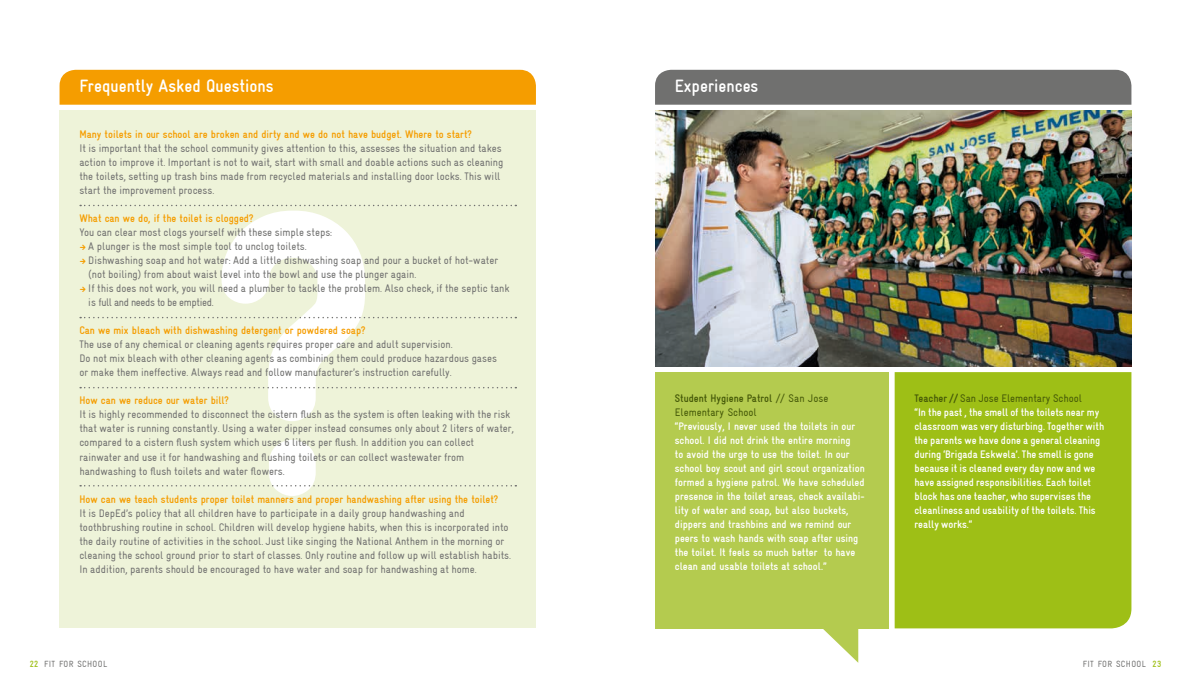
<style>
.page{position:relative;width:1191px;height:698px;background:#fff}
.page>*{position:absolute;margin:0;border:0;box-sizing:border-box;transform-origin:0 0}
.t1{font:700 391.3px "Gravur Condensed";color:#fff}
.t2{font:700 18px "Gravur Condensed";color:#fff}
.t3{font:11px/14px "Gravur Condensed";color:#70706f}
.t4{font:700 11px/14px "Gravur Condensed";color:#fff}
.t5{font:700 11px "Gravur Condensed";color:#f59d00}
.t6{font:11px/14px "Gravur Condensed";color:#455908}
.t7{font:9px "Gravur Condensed";letter-spacing:.04em;color:#70706f}
.s1{font-weight:700}
.s2{color:#455908}
.s3{font-weight:400;color:#455908}
.s4{font-weight:700;color:#9ebf16}
</style>
<div class="page">
<div style="left:60px;top:70px;width:476px;height:35px;background:#f59d00"></div>
<div style="left:60px;top:110px;width:476px;height:518px;background:#eef3d9"></div>
<svg style="left:217px;top:204px;width:153px;height:292px"></svg>
<svg style="left:80px;top:205px;width:436px;height:1px"></svg>
<svg style="left:80px;top:317px;width:436px;height:1px"></svg>
<svg style="left:80px;top:387px;width:436px;height:1px"></svg>
<svg style="left:80px;top:485px;width:436px;height:1px"></svg>
<img style="left:655px;top:110px;width:476px;height:256px">
<div style="left:894px;top:372px;width:237px;height:256px;background:#9ebf16"></div>
<div style="left:655px;top:70px;width:476px;height:35px;background:#70706f"></div>
<div style="left:655px;top:372px;width:234px;height:256px;background:#b4cb4f"></div>
<svg style="left:804px;top:628px;width:54px;height:34px"></svg>
<h2 class="t2" style="left:79px;top:76px;width:196px">Frequently Asked Questions</h2>
<p class="t5" style="left:79px;top:128px;width:394px">Many toilets in our school are broken and dirty and we do not have budget. Where to start?</p>
<p class="t3" style="left:79px;top:141px;width:425px">It is important that the school community gives attention to this, assesses the situation and takes action to improve it. I mportant is not to wait, start with small and doable actions such as cleaning the toilets, setting up trash bins made from recycled materials and installing door locks. This will start the improvement process.</p>
<p class="t5" style="left:79px;top:212px;width:176px">What can we do, if the toilet is clogged?</p>
<p class="t3" style="left:88px;top:225px;width:423px;text-indent:-9px">You can clear most clogs yourself with these simple steps:<br>A plunger is the most simple tool to unclog toilets.<br>Dishwashing soap and hot water: Add a little dishwashing soap and pour a bucket of hot-water (not boiling) from about waist level into the bowl and use the plunger again.<br>If this does not work, you will need a plumber to tackle the problem. Also check, if the septic tank is full and needs to be emptied.</p>
<p class="t5" style="left:79px;top:324px;width:288px">Can we mix bleach with dishwashing detergent or powdered soap?</p>
<p class="t3" style="left:79px;top:337px;width:419px">The use of any chemical or cleaning agents requires proper care and adult supervision.<br>Do not mix bleach with other cleaning agents as combining them could produce hazardous gases or make them ineffective. Always read and follow manufacturer’s instruction carefully.</p>
<p class="t5" style="left:79px;top:394px;width:151px">How can we reduce our water bill?</p>
<p class="t3" style="left:79px;top:407px;width:436px">It is highly recommended to disconnect the cistern flush as the system is often leaking with the risk that water is running constantly. Using a water dipper instead consumes only about 2 liters of water, compared to a cistern flush system which uses 6 liters per flush. In addition you can collect rainwater and use it for handwashing and flushing toilets or can collect wastewater from handwashing to flush toilets and water flowers.</p>
<p class="t5" style="left:79px;top:492px;width:420px">How can we teach students proper toilet manners and proper handwashing after using the toilet?</p>
<p class="t3" style="left:79px;top:505px;width:433px">It is DepEd’s policy that all children have to participate in a daily group handwashing and toothbrushing routine in school. Children will develop hygiene habits, when this is incorporated into the daily routine of activities in the school. Just like singing the National Anthem in the morning or cleaning the school ground prior to start of classes. Only routine and follow up will establish habits.<br>I n addition, parents should be encouraged to have water and soap for handwashing at home.</p>
<h1 class="t1" style="left:220px;top:137px;width:158px">?</h1>
<h2 class="t2" style="left:675px;top:76px;width:85px">Experiences</h2>
<p class="t6" style="left:675px;top:391px;width:155px"><span class="s1">Student Hygiene Patrol</span> // San Jose<br>Elementary School</p>
<p class="t4" style="left:675px;top:419px;width:191px">“Previously, I never used the toilets in our school. I did not drink the entire morning<br>to avoid the urge to use the toilet. I n our school boy scout and girl scout organization formed a hygiene patrol. We have scheduled presence in the toilet areas, check availabi&shy;lity of water and soap, but also buckets, dippers and trashbins and we remind our peers to wash hands with soap after using the toilet. It feels so much better to have clean and usable toilets at school.”</p>
<p class="t4" style="left:914px;top:391px;width:191px"><span class="s2">Teacher //</span> <span class="s3">San Jose Elementary School<br></span>“I n the past , the smell of the toilets near my classroom was very disturbing. Together with the parents we have done a general cleaning during ‘Brigada Eskwela’. The smell is gone because it is cleaned every day now and we have assigned responsibilities. Each toilet block has one teacher, who supervises the cleanliness and usability of the toilets. This really works.“</p>
<p class="t7" style="left:30px;top:658px;width:79px"><span class="s4">22</span> Fit for School</p>
<p class="t7" style="left:1082px;top:658px;width:80px">Fit for School <span class="s4">23</span></p>
</div>
